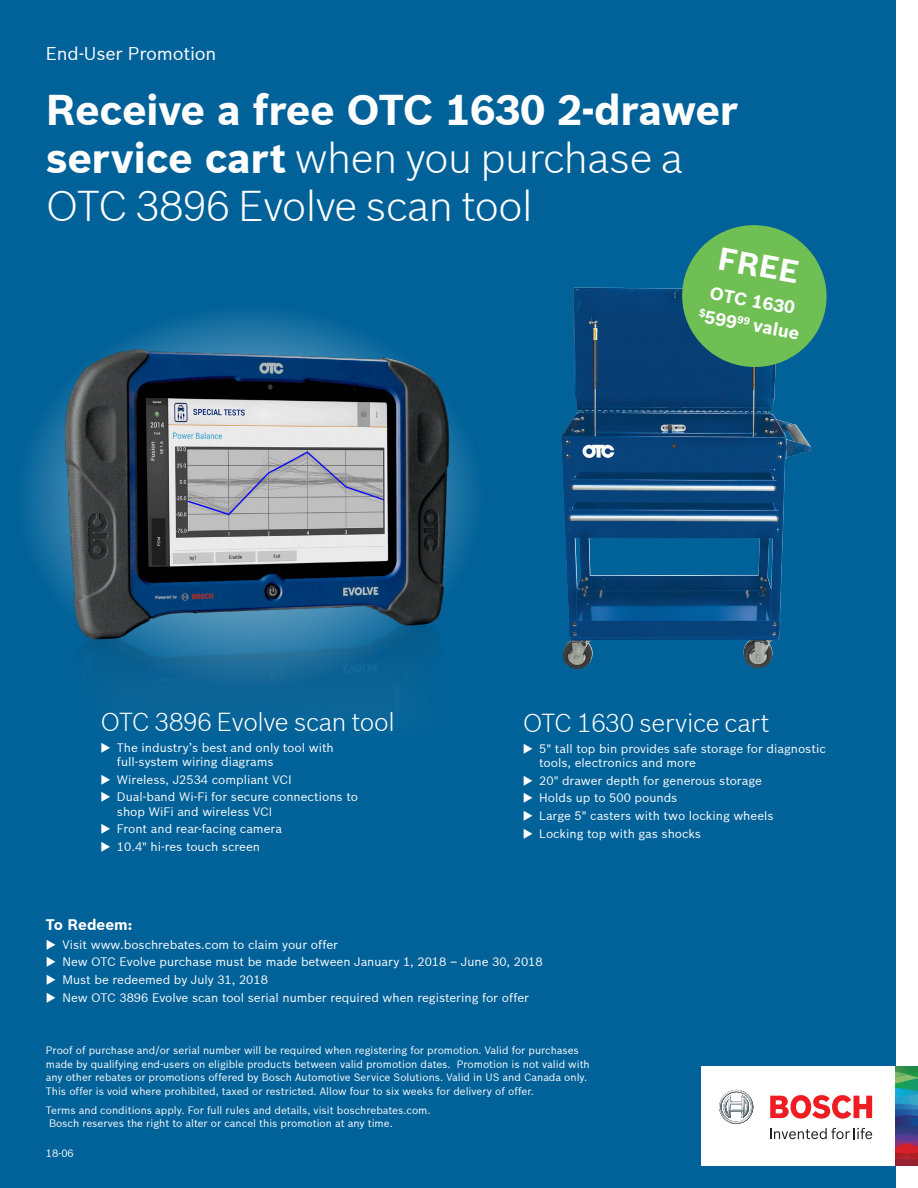
<style>
.page{position:relative;width:918px;height:1188px;background:#fff}
.page>*{position:absolute;margin:0;border:0;box-sizing:border-box;transform-origin:0 0}
.Headline_Black_48pt{font:700 42px/48px "Bosch Sans";letter-spacing:-.01em;color:#fff}
.t1{font:700 31.05px "Bosch Sans";color:#fff}
._2015_header{font:300 25.35px "Bosch Sans";letter-spacing:-.01em;color:#fff}
.t2{font:700 18px "Bosch Sans";color:#fff}
.Headline_Black_48pt-2{font:18px "Bosch Sans";letter-spacing:-.01em;color:#fff}
.t3{font:700 15px "Bosch Sans";color:#fff}
.t4{font:12px/14.4px "Bosch Sans";color:#fff}
.t5{font:10.5px/13.5px "Bosch Sans";color:#fff}
.s1{font-weight:300}
</style>
<div class="page">
<div style="left:0;top:0;width:895px;height:1188px;background:#006299"></div>
<svg style="left:895px;top:1066px;width:23px;height:99px;background:#4f6277"></svg>
<div style="left:701px;top:1066px;width:194px;height:99px;background:#fff"></div>
<svg style="left:719px;top:1090px;width:35px;height:34px"></svg>
<svg style="left:770px;top:1128px;width:102px;height:11px"></svg>
<svg style="left:770px;top:1095px;width:102px;height:24px"></svg>
<svg style="left:16px;top:305px;width:468px;height:384px;fill:#0e6a9e"></svg>
<img style="left:55px;top:341px;width:403px;height:377px">
<img style="left:561px;top:288px;width:250px;height:382px">
<svg style="left:676px;top:225px;width:151px;height:148px"></svg>
<p class="Headline_Black_48pt-2" style="left:46px;top:43px;width:172px">End-User Promotion</p>
<p class="Headline_Black_48pt" style="left:46px;top:87px;width:694px">Receive a free OTC 1630 2-drawer service cart <span class="s1">when you purchase a<br>OTC 3896 Evolve scan tool</span></p>
<p class="t1" style="left:722px;top:239px;width:83px;rotate:10deg">FREE</p>
<p class="t2" style="left:712px;top:282px;width:88px;rotate:10deg">OTC 1630</p>
<p class="t2" style="left:701px;top:304px;width:104px;rotate:10deg"><sup>$</sup>599<sup>99</sup> value</p>
<p class="_2015_header" style="left:100px;top:706px;width:296px">OTC 3896 Evolve scan tool</p>
<p class="t4" style="left:117px;top:740px;width:218px;text-indent:-16px">◆ The industry’s best and only tool with full-system wiring diagrams</p>
<p class="t4" style="left:100px;top:772px;width:193px">◆ Wireless, J2534 compliant VCI</p>
<p class="t4" style="left:117px;top:790px;width:242px;text-indent:-16px">◆ Dual-band Wi-Fi for secure connections to shop WiFi and wireless VCI</p>
<p class="t4" style="left:100px;top:822px;width:183px">◆ Front and rear-facing camera</p>
<p class="t4" style="left:100px;top:839px;width:161px">◆ 10.4" hi-res touch screen</p>
<p class="_2015_header" style="left:523px;top:707px;width:248px">OTC 1630 service cart</p>
<p class="t4" style="left:539px;top:741px;width:288px;text-indent:-16px">◆ 5" tall top bin provides safe storage for diagnostic tools, electronics and more</p>
<p class="t4" style="left:523px;top:773px;width:241px">◆ 20" drawer depth for generous storage</p>
<p class="t4" style="left:523px;top:791px;width:156px">◆ Holds up to 500 pounds</p>
<p class="t4" style="left:523px;top:808px;width:252px">◆ Large 5" casters with two locking wheels</p>
<p class="t4" style="left:523px;top:826px;width:180px">◆ Locking top with gas shocks</p>
<p class="t3" style="left:46px;top:915px;width:88px">To Redeem:</p>
<p class="t4" style="left:46px;top:937px;width:294px">◆ Visit www.boschrebates.com to claim your offer</p>
<p class="t4" style="left:46px;top:955px;width:498px">◆ New OTC Evolve purchase must be made between January 1, 2018 – June 30, 2018</p>
<p class="t4" style="left:46px;top:972px;width:224px">◆ Must be redeemed by July 31, 2018</p>
<p class="t4" style="left:46px;top:990px;width:485px">◆ New OTC 3896 Evolve scan tool serial number required when registering for offer</p>
<p class="t5" style="left:46px;top:1043px;width:545px">Proof of purchase and/or serial number will be required when registering for promotion. Valid for purchases made by qualifying end-users on eligible products between valid promotion dates. Promotion is not valid with any other rebates or promotions offered by Bosch Automotive Service Solutions. Valid in US and Canada only.<br>This offer is void where prohibited, taxed or restricted. Allow four to six weeks for delivery of offer.</p>
<p class="t5" style="left:46px;top:1103px;width:386px">Terms and conditions apply. For full rules and details, visit boschrebates.com.<br>Bosch reserves the right to alter or cancel this promotion at any time.</p>
<p class="t5" style="left:46px;top:1146px;width:29px">18-06</p>
</div>
